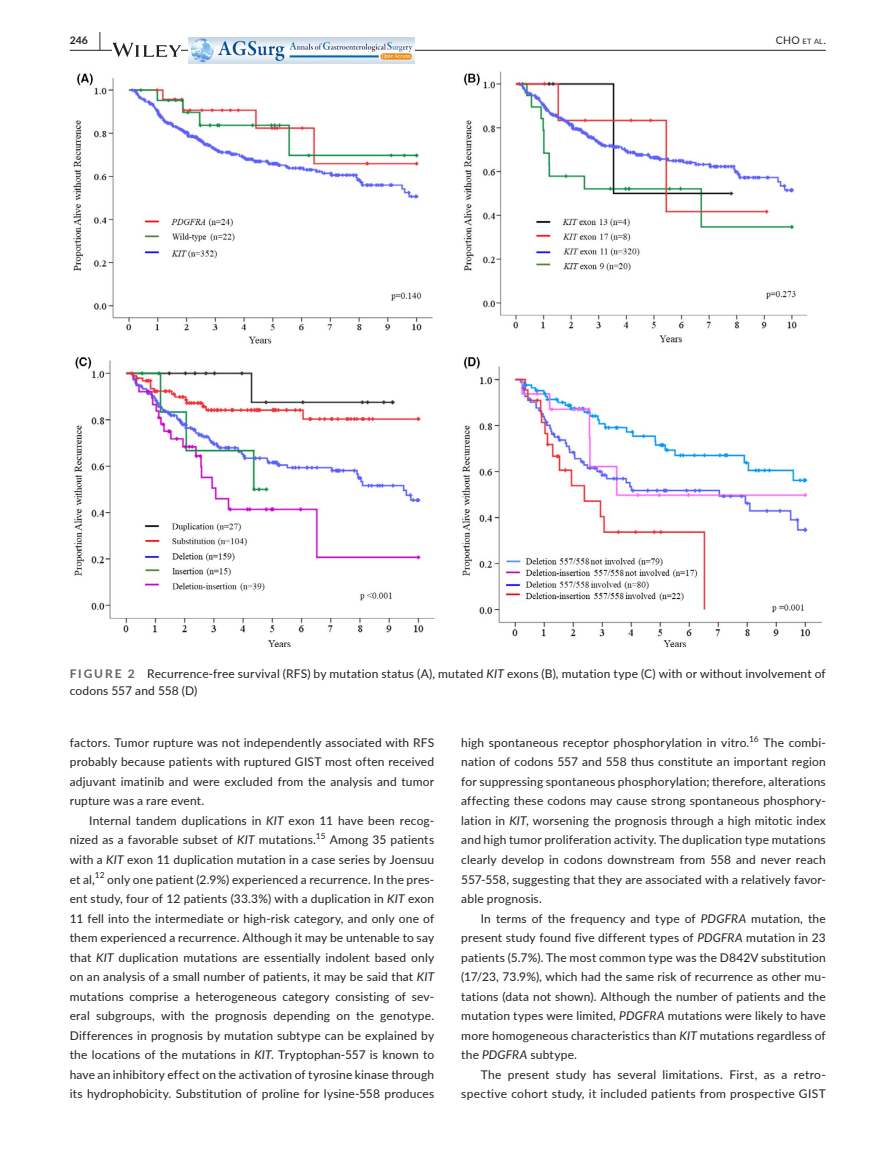
<style>
.page{position:relative;width:893px;height:1174px;background:#fff}
.page>*{position:absolute;margin:0;border:0;box-sizing:border-box;transform-origin:0 0}
.t1{font:12px/19.5px "Lato";letter-spacing:.015em;color:#231f20;text-align:justify}
.t2{font:10.5px "Lato";color:#231f20}
.t3{font:700 10.5px "Lato";color:#231f20}
.t4{font:8.4px "Lato";color:#231f20}
.s1{font-size:19.5px}
.s2{font-size:7.35px}
.s3{font-weight:700;color:#636366}
.s4{font-style:italic}
</style>
<div class="page">
<hr style="left:70px;top:50px;width:756px;height:1px;background:#231f20">
<svg style="left:112px;top:43px;width:69px;height:14px"></svg>
<img style="left:189px;top:38px;width:225px;height:25px">
<img style="left:74px;top:72px;width:748px;height:574px">
<p class="t3" style="left:70px;top:33px;width:33px">246 <span class="s1">|</span></p>
<p class="t2" style="left:776px;top:33px;width:51px">CHO <span class="s2">et al</span>.</p>
<p class="t1" style="left:70px;top:665px;width:757px;line-height:16.5px"><span class="s3">FIGURE 2</span> Recurrence-free survival (RFS) by mutation status (A), mutated <span class="s4">KIT</span> exons (B), mutation type (C) with or without involvement of codons 557 and 558 (D)</p>
<p class="t1" style="left:70px;top:732px;width:366px">factors. Tumor rupture was not independently associated with RFS probably because patients with ruptured GIST most often received adjuvant imatinib and were excluded from the analysis and tumor rupture was a rare event.</p>
<p class="t1" style="left:70px;top:810px;width:366px;text-indent:20px">Internal tandem duplications in <span class="s4">KIT</span> exon 11 have been recog&shy;nized as a favorable subset of <span class="s4">KIT</span> mutations.<sup>15</sup> Among 35 patients with a <span class="s4">KIT</span> exon 11 duplication mutation in a case series by Joensuu et al,<sup>12</sup> only one patient (2.9%) experienced a recurrence. In the pres&shy;ent study, four of 12 patients (33.3%) with a duplication in <span class="s4">KIT</span> exon 11 fell into the intermediate or high-risk category, and only one of them experienced a recurrence. Although it may be untenable to say that <span class="s4">KIT</span> duplication mutations are essentially indolent based only on an analysis of a small number of patients, it may be said that <span class="s4">KIT </span>mutations comprise a heterogeneous category consisting of sev&shy;eral subgroups, with the prognosis depending on the genotype.<br>Differences in prognosis by mutation subtype can be explained by the locations of the mutations in <span class="s4">KIT</span>. Tryptophan-557 is known to have an inhibitory effect on the activation of tyrosine kinase through its hydrophobicity. Substitution of proline for lysine-558 produces</p>
<p class="t1" style="left:461px;top:732px;width:290px">high spontaneous receptor phosphorylation in vitro.</p>
<p class="t4" style="left:749px;top:732px;width:11px">16</p>
<p class="t1" style="left:461px;top:732px;width:366px;text-indent:302px">The combi&shy;nation of codons 557 and 558 thus constitute an important region for suppressing spontaneous phosphorylation; therefore, alterations affecting these codons may cause strong spontaneous phosphory&shy;lation in <span class="s4">KIT</span>, worsening the prognosis through a high mitotic index and high tumor proliferation activity. The duplication type mutations clearly develop in codons downstream from 558 and never reach 557-558, suggesting that they are associated with a relatively favor&shy;able prognosis.</p>
<p class="t1" style="left:461px;top:908px;width:366px;text-indent:20px">In terms of the frequency and type of <span class="s4">PDGFRA</span> mutation, the present study found five different types of <span class="s4">PDGFRA</span> mutation in 23 patients (5.7%). The most common type was the D842V substitution (17/23, 73.9%), which had the same risk of recurrence as other mu&shy;tations (data not shown). Although the number of patients and the mutation types were limited, <span class="s4">PDGFRA</span> mutations were likely to have more homogeneous characteristics than <span class="s4">KIT</span> mutations regardless of the <span class="s4">PDGFRA</span> subtype.</p>
<p class="t1" style="left:461px;top:1064px;width:366px;text-align:right">The present study has several limitations. First, as a retro&shy;spective cohort study, it included patients from prospective GIST</p>
</div>
